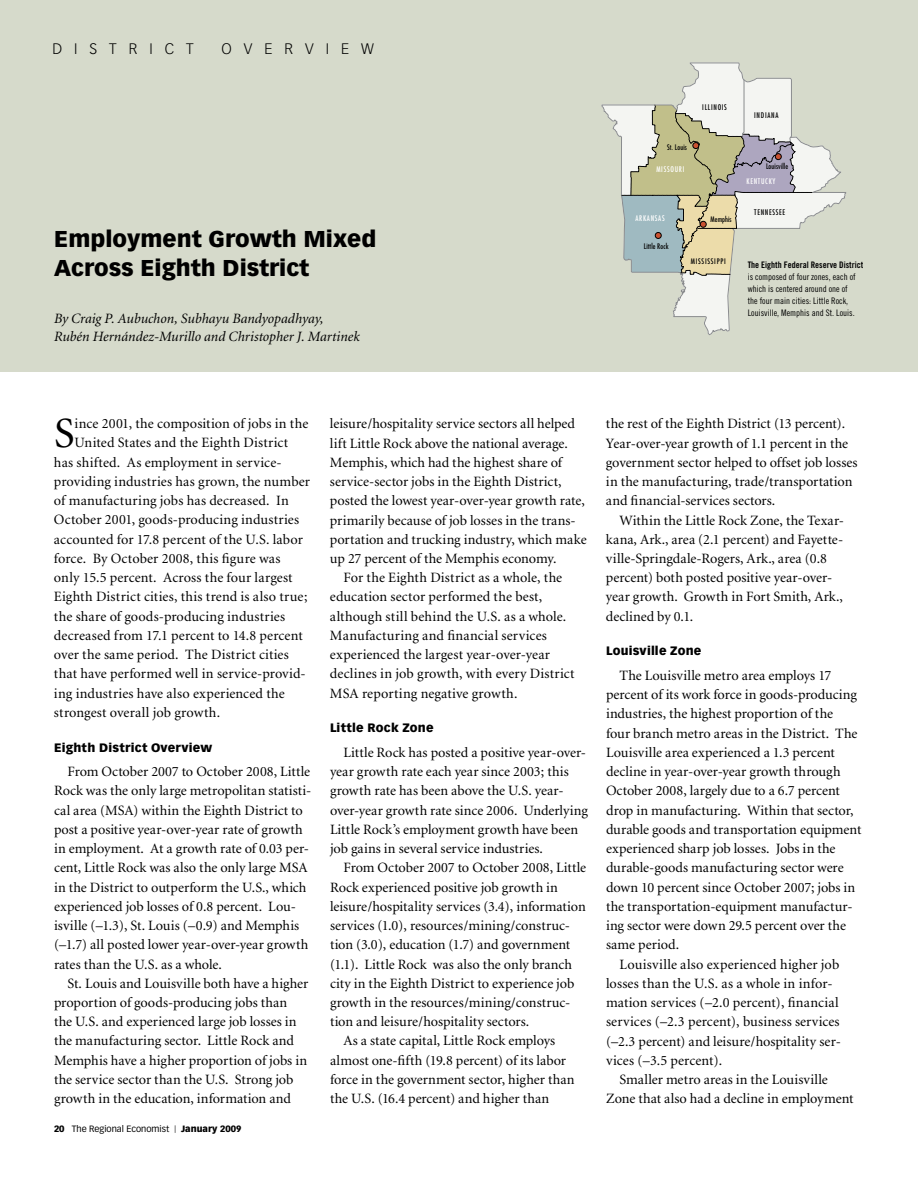
<style>
.page{position:relative;width:918px;height:1188px;background:#fff}
.page>*{position:absolute;margin:0;border:0;box-sizing:border-box;transform-origin:0 0}
.t1{font:43.05px "Minion";color:#000}
.t2{font:900 22.5px/28.5px "Vectora LH";color:#000}
.t3{font:300 15px "Vectora LH";letter-spacing:.8em;color:#000}
.t4{font:14.25px/19.2px "Minion";color:#000}
.t5{font:italic 14.25px/18.8px "Minion";color:#000}
.t6{font:14.25px "Minion";letter-spacing:.02em;color:#000}
.t7{font:900 12px "Vectora LH";letter-spacing:.02em;color:#000}
.t8{font:9px/12px "Trade Gothic Cond Eighteen";color:#000}
.t9{font:9px "Vectora LH";color:#000}
.t10{font:9px "Trade Gothic Bold Cond Twenty";color:#000}
.t11{font:condensed 7.65px "Futura";letter-spacing:.095em;color:#fff}
.t12{font:condensed 7.65px "Futura";letter-spacing:.095em;color:#000}
.t13{font:condensed 7.5px "Futura";letter-spacing:.015em;color:#000}
.t14{font:condensed 7.5px "Futura";letter-spacing:.095em;color:#000}
.s1{font-weight:900}
.s2{font-size:7.5px}
</style>
<div class="page">
<div style="left:0;top:0;width:918px;height:371px;background:#d6dacb"></div>
<svg style="left:602px;top:63px;width:244px;height:272px"></svg>
<p class="t3" style="left:52px;top:40px;width:143px">DISTRICT</p>
<p class="t3" style="left:222px;top:40px;width:154px">OVERVIEW</p>
<h2 class="t2" style="left:54px;top:225px;width:324px">Employment Growth Mixed<br>Across Eighth District</h2>
<p class="t5" style="left:54px;top:309px;width:307px">By Craig P. Aubuchon, Subhayu Bandyopadhyay,<br>Rubén Hernández-Murillo and Christopher J. Martinek</p>
<p class="t13" style="left:667px;top:143px;width:21px">St. Louis</p>
<p class="t11" style="left:656px;top:165px;width:29px">MISSOURI</p>
<p class="t12" style="left:702px;top:103px;width:26px">ILLINOIS</p>
<p class="t11" style="left:635px;top:213px;width:31px">ARKANSAS</p>
<p class="t13" style="left:644px;top:241px;width:26px">Little Rock</p>
<p class="t13" style="left:711px;top:215px;width:23px">Memphis</p>
<p class="t14" style="left:691px;top:257px;width:36px">MISSISSIPPI</p>
<p class="t12" style="left:754px;top:110px;width:26px">INDIANA</p>
<p class="t13" style="left:766px;top:162px;width:24px">Louisville</p>
<p class="t11" style="left:747px;top:177px;width:31px">KENTUCKY</p>
<p class="t12" style="left:754px;top:207px;width:32px">TENNESSEE</p>
<p class="t10" style="left:748px;top:260px;width:117px">The Eighth Federal Reserve District</p>
<p class="t8" style="left:748px;top:271px;width:109px">is composed of four zones, each of which is centered around one of the four main cities: Little Rock, Louisville, Memphis and St. Louis.</p>
<h1 class="t1" style="left:54px;top:412px;width:22px">S</h1>
<p class="t4" style="left:75px;top:415px;width:235px">ince 2001, the composition of jobs in the</p>
<p class="t4" style="left:75px;top:434px;width:215px">United States and the Eighth District</p>
<p class="t4" style="left:54px;top:453px;width:229px">has shifted. As employment in service-</p>
<p class="t4" style="left:54px;top:472px;width:258px">providing industries has grown, the number</p>
<p class="t4" style="left:54px;top:492px;width:237px">of manufacturing jobs has decreased. In</p>
<p class="t4" style="left:54px;top:511px;width:247px">October 2001, goods-producing industries</p>
<p class="t4" style="left:54px;top:530px;width:251px">accounted for 17.8 percent of the U.S. labor</p>
<p class="t4" style="left:54px;top:549px;width:228px">force. By October 2008, this figure was</p>
<p class="t4" style="left:54px;top:569px;width:240px">only 15.5 percent. Across the four largest</p>
<p class="t6" style="left:54px;top:590px;width:255px">Eighth District cities, this trend is also true;</p>
<p class="t4" style="left:54px;top:607px;width:233px">the share of goods-producing industries</p>
<p class="t4" style="left:54px;top:626px;width:250px">decreased from 17.1 percent to 14.8 percent</p>
<p class="t4" style="left:54px;top:645px;width:236px">over the same period. The District cities</p>
<p class="t4" style="left:54px;top:665px;width:253px">that have performed well in service-provid-</p>
<p class="t4" style="left:54px;top:684px;width:232px">ing industries have also experienced the</p>
<p class="t4" style="left:54px;top:703px;width:168px">strongest overall job growth.</p>
<p class="t7" style="left:54px;top:740px;width:160px">Eighth District Overview</p>
<p class="t4" style="left:54px;top:763px;width:259px;text-indent:13px">From October 2007 to October 2008, Little Rock was the only large metropolitan statisti&shy;cal area (MSA) within the Eighth District to post a positive year-over-year rate of growth in employment. At a growth rate of 0.03 per&shy;cent, Little Rock was also the only large MSA in the District to outperform the U.S., which experienced job losses of 0.8 percent. Lou&shy;isville (–1.3), St. Louis (–0.9) and Memphis (–1.7) all posted lower year-over-year growth rates than the U.S. as a whole.</p>
<p class="t4" style="left:54px;top:974px;width:256px;text-indent:13px">St. Louis and Louisville both have a higher proportion of goods-producing jobs than the U.S. and experienced large job losses in the manufacturing sector. Little Rock and Memphis have a higher proportion of jobs in the service sector than the U.S. Strong job growth in the education, information and</p>
<p class="t9" style="left:54px;top:1123px;width:189px"><span class="s1">20</span> The Regional Economist <span class="s2">|</span> <span class="s1">January 2009</span></p>
<p class="t4" style="left:330px;top:415px;width:247px">leisure/hospitality service sectors all helped</p>
<p class="t4" style="left:330px;top:434px;width:239px">lift Little Rock above the national average.</p>
<p class="t4" style="left:330px;top:453px;width:234px">Memphis, which had the highest share of</p>
<p class="t4" style="left:330px;top:472px;width:233px">service-sector jobs in the Eighth District,</p>
<p class="t4" style="left:330px;top:492px;width:256px">posted the lowest year-over-year growth rate,</p>
<p class="t4" style="left:330px;top:511px;width:247px">primarily because of job losses in the trans-</p>
<p class="t4" style="left:330px;top:530px;width:258px">portation and trucking industry, which make</p>
<p class="t4" style="left:330px;top:549px;width:228px">up 27 percent of the Memphis economy.</p>
<p class="t4" style="left:343px;top:569px;width:220px">For the Eighth District as a whole, the</p>
<p class="t4" style="left:330px;top:588px;width:214px">education sector performed the best,</p>
<p class="t4" style="left:330px;top:607px;width:238px">although still behind the U.S. as a whole.</p>
<p class="t4" style="left:330px;top:626px;width:218px">Manufacturing and financial services</p>
<p class="t4" style="left:330px;top:646px;width:222px">experienced the largest year-over-year</p>
<p class="t4" style="left:330px;top:665px;width:246px">declines in job growth, with every District</p>
<p class="t4" style="left:330px;top:684px;width:189px">MSA reporting negative growth.</p>
<p class="t7" style="left:330px;top:721px;width:105px">Little Rock Zone</p>
<p class="t4" style="left:330px;top:743px;width:259px;text-indent:13px">Little Rock has posted a positive year-over&shy;year growth rate each year since 2003; this growth rate has been above the U.S. year&shy;over-year growth rate since 2006. Underlying Little Rock’s employment growth have been job gains in several service industries.</p>
<p class="t4" style="left:344px;top:859px;width:244px">From October 2007 to October 2008, Little</p>
<p class="t4" style="left:330px;top:878px;width:230px">Rock experienced positive job growth in</p>
<p class="t4" style="left:330px;top:897px;width:257px">leisure/hospitality services (3.4), information</p>
<p class="t4" style="left:330px;top:916px;width:241px">services (1.0), resources/mining/construc-</p>
<p class="t4" style="left:330px;top:936px;width:242px">tion (3.0), education (1.7) and government</p>
<p class="t4" style="left:330px;top:955px;width:244px">(1.1). Little Rock was also the only branch</p>
<p class="t4" style="left:330px;top:974px;width:246px">city in the Eighth District to experience job</p>
<p class="t4" style="left:330px;top:993px;width:242px">growth in the resources/mining/construc-</p>
<p class="t4" style="left:330px;top:1013px;width:201px">tion and leisure/hospitality sectors.</p>
<p class="t4" style="left:344px;top:1032px;width:213px">As a state capital, Little Rock employs</p>
<p class="t4" style="left:330px;top:1051px;width:238px">almost one-fifth (19.8 percent) of its labor</p>
<p class="t4" style="left:330px;top:1070px;width:246px">force in the government sector, higher than</p>
<p class="t4" style="left:330px;top:1090px;width:221px">the U.S. (16.4 percent) and higher than</p>
<p class="t4" style="left:606px;top:415px;width:253px">the rest of the Eighth District (13 percent).<br>Year-over-year growth of 1.1 percent in the government sector helped to offset job losses in the manufacturing, trade/transportation and financial-services sectors.</p>
<p class="t4" style="left:606px;top:511px;width:240px;text-indent:13px">Within the Little Rock Zone, the Texar&shy;kana, Ark., area (2.1 percent) and Fayette&shy;ville-Springdale-Rogers, Ark., area (0.8 percent) both posted positive year-over&shy;year growth. Growth in Fort Smith, Ark., declined by 0.1.</p>
<p class="t7" style="left:606px;top:644px;width:97px">Louisville Zone</p>
<p class="t4" style="left:620px;top:666px;width:213px">The Louisville metro area employs 17</p>
<p class="t4" style="left:606px;top:686px;width:252px">percent of its work force in goods-producing</p>
<p class="t4" style="left:606px;top:705px;width:229px">industries, the highest proportion of the</p>
<p class="t4" style="left:606px;top:724px;width:253px">four branch metro areas in the District. The</p>
<p class="t4" style="left:606px;top:743px;width:230px">Louisville area experienced a 1.3 percent</p>
<p class="t4" style="left:606px;top:763px;width:236px">decline in year-over-year growth through</p>
<p class="t4" style="left:606px;top:782px;width:236px">October 2008, largely due to a 6.7 percent</p>
<p class="t4" style="left:606px;top:801px;width:249px">drop in manufacturing. Within that sector,</p>
<p class="t4" style="left:606px;top:820px;width:257px">durable goods and transportation equipment</p>
<p class="t4" style="left:606px;top:840px;width:231px">experienced sharp job losses. Jobs in the</p>
<p class="t4" style="left:606px;top:859px;width:239px">durable-goods manufacturing sector were</p>
<p class="t4" style="left:606px;top:878px;width:251px">down 10 percent since October 2007; jobs in</p>
<p class="t4" style="left:606px;top:897px;width:248px">the transportation-equipment manufactur-</p>
<p class="t4" style="left:606px;top:916px;width:242px">ing sector were down 29.5 percent over the</p>
<p class="t4" style="left:606px;top:936px;width:75px">same period.</p>
<p class="t4" style="left:620px;top:955px;width:221px">Louisville also experienced higher job</p>
<p class="t4" style="left:606px;top:974px;width:228px">losses than the U.S. as a whole in infor-</p>
<p class="t4" style="left:606px;top:993px;width:234px">mation services (–2.0 percent), financial</p>
<p class="t4" style="left:606px;top:1013px;width:235px">services (–2.3 percent), business services</p>
<p class="t4" style="left:606px;top:1032px;width:236px">(–2.3 percent) and leisure/hospitality ser-</p>
<p class="t4" style="left:606px;top:1051px;width:118px">vices (–3.5 percent).</p>
<p class="t4" style="left:620px;top:1070px;width:210px">Smaller metro areas in the Louisville</p>
<p class="t4" style="left:606px;top:1090px;width:249px">Zone that also had a decline in employment</p>
</div>
